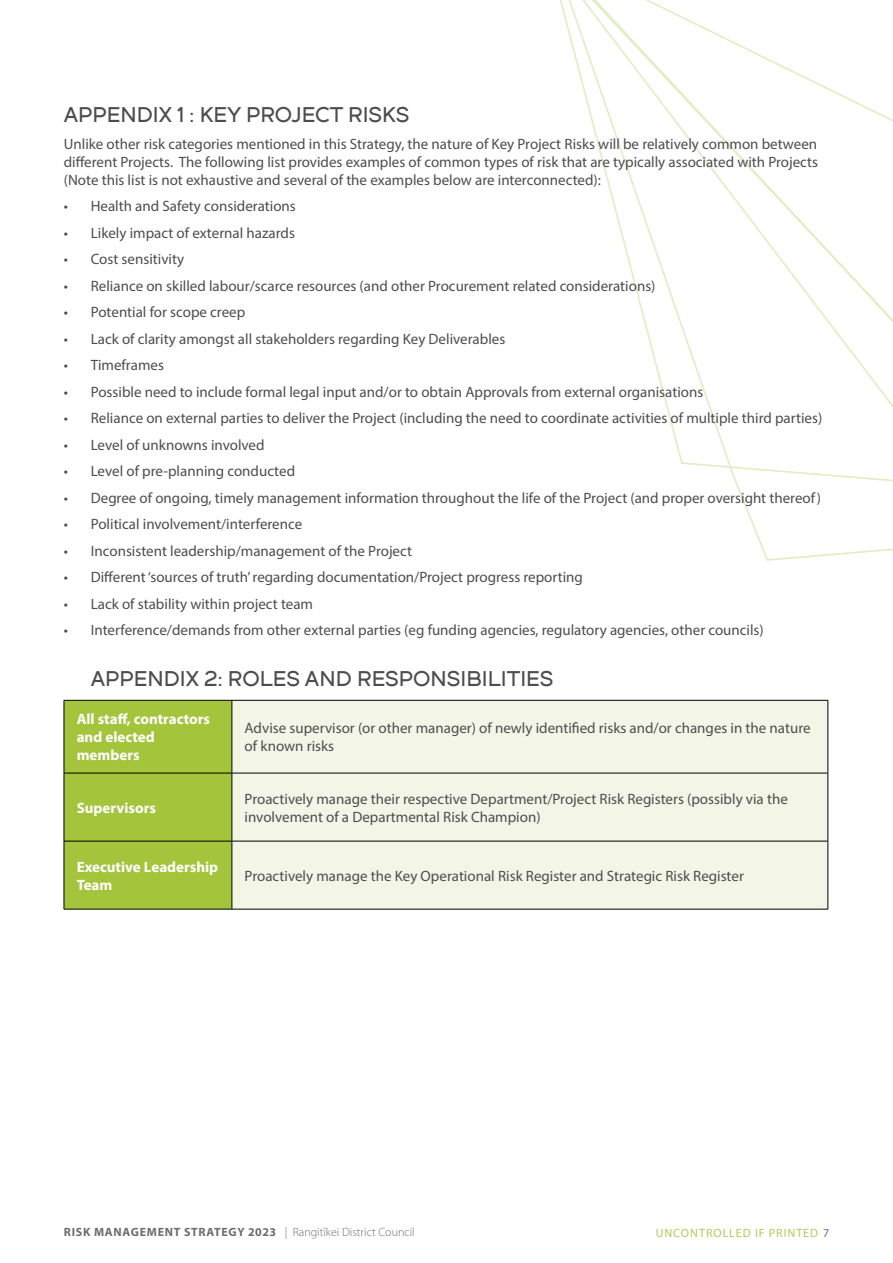
<style>
.page{position:relative;width:893px;height:1263px;background:#fff}
.page>*{position:absolute;margin:0;border:0;box-sizing:border-box;transform-origin:0 0}
.t1{font:21px "Dual 600";color:#4d4d4f}
.t2{font:15px/18px "Myriad Pro";color:#4d4d4f}
.t3{font:700 15px/18px "Myriad Pro";color:#fff}
.t4{font:700 12px "Myriad Pro";letter-spacing:.06em;color:#6d6e71}
.t5{font:12px "Myriad Pro";letter-spacing:.08em;color:#b1cb58}
.s1{font-weight:300}
.s2{color:#6d6e71}
</style>
<div class="page">
<svg style="left:560px;top:0;width:333px;height:561px"></svg>
<div style="left:65px;top:701px;width:167px;height:208px;background:#a4c43c"></div>
<div style="left:233px;top:701px;width:595px;height:208px;background:#f3f6e7"></div>
<hr style="left:64px;top:700px;width:168px;height:1px;background:#000">
<hr style="left:64px;top:700px;width:1px;height:73px;background:#000">
<hr style="left:232px;top:700px;width:596px;height:1px;background:#000">
<hr style="left:232px;top:700px;width:1px;height:73px;background:#000">
<hr style="left:828px;top:700px;width:1px;height:73px;background:#000">
<hr style="left:64px;top:773px;width:168px;height:1px;background:#000">
<hr style="left:64px;top:773px;width:1px;height:68px;background:#000">
<hr style="left:232px;top:773px;width:596px;height:1px;background:#000">
<hr style="left:232px;top:773px;width:1px;height:68px;background:#000">
<hr style="left:828px;top:773px;width:1px;height:68px;background:#000">
<hr style="left:64px;top:841px;width:168px;height:1px;background:#000">
<hr style="left:64px;top:841px;width:1px;height:68px;background:#000">
<hr style="left:232px;top:841px;width:596px;height:1px;background:#000">
<hr style="left:232px;top:841px;width:1px;height:68px;background:#000">
<hr style="left:828px;top:841px;width:1px;height:68px;background:#000">
<hr style="left:64px;top:909px;width:168px;height:1px;background:#000">
<hr style="left:232px;top:909px;width:596px;height:1px;background:#000">
<h1 class="t1" style="left:64px;top:101px;width:347px">APPENDIX 1 : KEY PROJECT RISKS</h1>
<p class="t2" style="left:64px;top:134px;width:756px;text-align:justify">Unlike other risk categories mentioned in this Strategy, the nature of Key Project Risks will be relatively common between different Projects. The following list provides examples of common types of risk that are typically associated with Projects (Note this list is not exhaustive and several of the examples below are interconnected):</p>
<p class="t2" style="left:64px;top:197px;width:234px">• Health and Safety considerations</p>
<p class="t2" style="left:64px;top:223px;width:233px">• Likely impact of external hazards</p>
<p class="t2" style="left:64px;top:250px;width:122px">• Cost sensitivity</p>
<p class="t2" style="left:64px;top:276px;width:593px">• Reliance on skilled labour/scarce resources (and other Procurement related considerations)</p>
<p class="t2" style="left:64px;top:303px;width:183px">• Potential for scope creep</p>
<p class="t2" style="left:64px;top:329px;width:443px">• Lack of clarity amongst all stakeholders regarding Key Deliverables</p>
<p class="t2" style="left:64px;top:356px;width:102px">• Timeframes</p>
<p class="t2" style="left:64px;top:382px;width:641px">• Possible need to include formal legal input and/or to obtain Approvals from external organisations</p>
<p class="t2" style="left:64px;top:409px;width:760px">• Reliance on external parties to deliver the Project (including the need to coordinate activities of multiple third parties)</p>
<p class="t2" style="left:64px;top:435px;width:202px">• Level of unknowns involved</p>
<p class="t2" style="left:64px;top:462px;width:233px">• Level of pre-planning conducted</p>
<p class="t2" style="left:64px;top:488px;width:759px">• Degree of ongoing, timely management information throughout the life of the Project (and proper oversight thereof)</p>
<p class="t2" style="left:64px;top:515px;width:240px">• Political involvement/interference</p>
<p class="t2" style="left:64px;top:541px;width:350px">• Inconsistent leadership/management of the Project</p>
<p class="t2" style="left:64px;top:568px;width:521px">• Different ‘sources of truth’ regarding documentation/Project progress reporting</p>
<p class="t2" style="left:64px;top:594px;width:251px">• Lack of stability within project team</p>
<p class="t2" style="left:64px;top:621px;width:702px">• Interference/demands from other external parties (eg funding agencies, regulatory agencies, other councils)</p>
<h1 class="t1" style="left:91px;top:665px;width:464px">APPENDIX 2: ROLES AND RESPONSIBILITIES</h1>
<p class="t3" style="left:77px;top:710px;width:135px">All staff, contractors and elected members</p>
<p class="t2" style="left:245px;top:719px;width:567px">Advise supervisor (or other manager) of newly identified risks and/or changes in the nature of known risks</p>
<p class="t3" style="left:77px;top:798px;width:81px">Supervisors</p>
<p class="t2" style="left:245px;top:789px;width:545px">Proactively manage their respective Department/Project Risk Registers (possibly via the involvement of a Departmental Risk Champion)</p>
<p class="t3" style="left:77px;top:857px;width:143px">Executive Leadership<br>Team</p>
<p class="t2" style="left:245px;top:866px;width:501px">Proactively manage the Key Operational Risk Register and Strategic Risk Register</p>
<p class="t4" style="left:64px;top:1224px;width:352px">RISK MANAGEMENT STRATEGY 2023 <span class="s1">| Rangitīkei District Council</span></p>
<p class="t5" style="left:656px;top:1225px;width:175px">UNCONTROLLED IF PRINTED <span class="s2">7</span></p>
</div>
